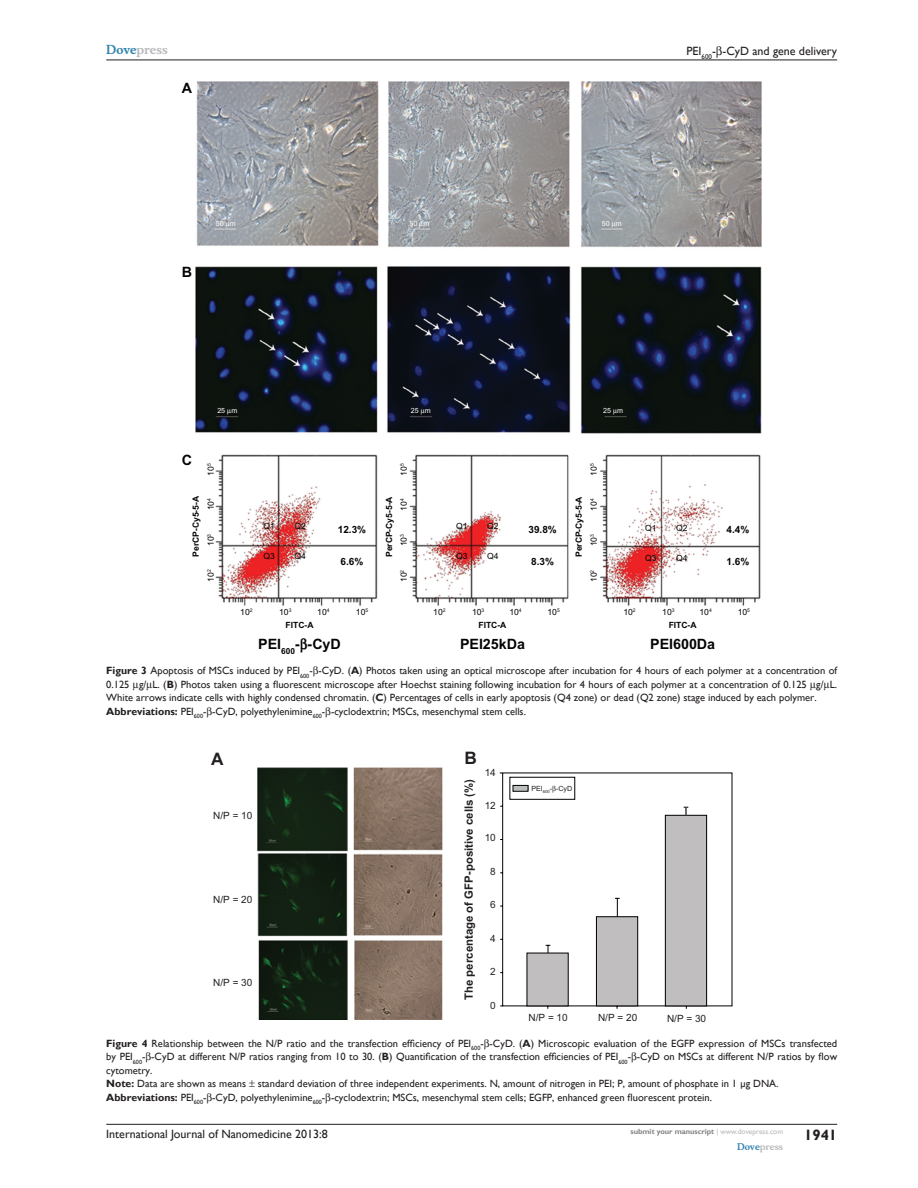
<style>
.page{position:relative;width:918px;height:1188px;background:#fff}
.page>*{position:absolute;margin:0;border:0;box-sizing:border-box;transform-origin:0 0}
.t1{font:700 17.25px "Arial";color:#231f20}
.t2{font:700 15px "Gill Sans";color:#231f20}
.t3{font:700 14.25px "Arial";color:#040503}
.t4{font:12px "Gill Sans";color:#231f20}
.t5{font:700 12px "Musee";color:#b8b9bc}
.t6{font:700 11.4px "Arial";color:#231f20}
.FC{font:10.5px/13.5px "Gill Sans";color:#231f20;text-align:justify}
.FigSNRI{font:10.5px "Gill Sans";color:#231f20}
.t7{font:10.05px "Arial";color:#231f20}
.t8{font:700 10.05px "Arial";color:#040503}
.t9{font:700 9px "Musee";color:#b8b9bc}
.t10{font:8.55px "Arial";color:#040503}
.t11{font:700 8.55px "Arial";color:#040503}
.t12{font:700 7.5px "Gill Sans";color:#808285}
.t13{font:7.2px "Arial";color:#fff}
.t14{font:7.2px "Arial";color:#231f20}
.s1{color:#3485ae}
.s2{font-weight:700}
.s3{font-weight:400;color:#b8b9bc}
</style>
<div class="page">
<svg style="left:499px;top:772px;width:233px;height:237px"></svg>
<img style="left:257px;top:768px;width:186px;height:252px">
<img style="left:196px;top:81px;width:566px;height:525px">
<hr style="left:106px;top:1124px;width:731px;height:1px;background:#231f20">
<hr style="left:106px;top:60px;width:731px;height:1px;background:#231f20">
<svg style="left:509px;top:777px;width:198px;height:230px"></svg>
<svg style="left:226px;top:222px;width:4px;height:5px"></svg>
<svg style="left:419px;top:222px;width:4px;height:5px"></svg>
<svg style="left:612px;top:222px;width:4px;height:5px"></svg>
<svg style="left:227px;top:409px;width:4px;height:6px"></svg>
<svg style="left:421px;top:409px;width:4px;height:6px"></svg>
<svg style="left:613px;top:409px;width:4px;height:6px"></svg>
<p class="t5" style="left:106px;top:43px;width:63px"><span class="s1">Dove</span>press</p>
<p class="t3" style="left:182px;top:80px;width:12px">A</p>
<p class="t3" style="left:182px;top:264px;width:12px">B</p>
<p class="t13" style="left:216px;top:219px;width:21px">50 m</p>
<p class="t13" style="left:409px;top:219px;width:21px">50 m</p>
<p class="t13" style="left:602px;top:219px;width:21px">50 m</p>
<p class="t4" style="left:686px;top:44px;width:152px">PEI<sub>600</sub>- -CyD and gene delivery</p>
<p class="t13" style="left:217px;top:406px;width:21px">25 m</p>
<p class="t13" style="left:411px;top:406px;width:21px">25 m</p>
<p class="t13" style="left:603px;top:406px;width:21px">25 m</p>
<p class="t3" style="left:182px;top:451px;width:12px">C</p>
<p class="t10" style="left:206px;top:476px;width:14px;rotate:-90deg">10<sup>5</sup></p>
<p class="t10" style="left:399px;top:476px;width:14px;rotate:-90deg">10<sup>5</sup></p>
<p class="t10" style="left:589px;top:476px;width:14px;rotate:-90deg">10<sup>5</sup></p>
<p class="t11" style="left:191px;top:557px;width:62px;rotate:-90deg">PerCP-Cy5-5-A</p>
<p class="t10" style="left:206px;top:510px;width:14px;rotate:-90deg">10<sup>4</sup></p>
<p class="t10" style="left:206px;top:546px;width:14px;rotate:-90deg">10<sup>3</sup></p>
<p class="t10" style="left:263px;top:521px;width:13px">Q1</p>
<p class="t10" style="left:294px;top:521px;width:13px">Q2</p>
<p class="t10" style="left:263px;top:552px;width:13px">Q3</p>
<p class="t10" style="left:294px;top:552px;width:13px">Q4</p>
<p class="t8" style="left:338px;top:524px;width:30px">12.3%</p>
<p class="t8" style="left:341px;top:555px;width:24px">6.6%</p>
<p class="t11" style="left:384px;top:557px;width:62px;rotate:-90deg">PerCP-Cy5-5-A</p>
<p class="t10" style="left:399px;top:511px;width:14px;rotate:-90deg">10<sup>4</sup></p>
<p class="t10" style="left:399px;top:546px;width:14px;rotate:-90deg">10<sup>3</sup></p>
<p class="t10" style="left:456px;top:521px;width:13px">Q1</p>
<p class="t10" style="left:487px;top:521px;width:13px">Q2</p>
<p class="t10" style="left:456px;top:552px;width:13px">Q3</p>
<p class="t10" style="left:487px;top:552px;width:13px">Q4</p>
<p class="t8" style="left:528px;top:524px;width:30px">39.8%</p>
<p class="t8" style="left:531px;top:555px;width:24px">8.3%</p>
<p class="t11" style="left:574px;top:557px;width:62px;rotate:-90deg">PerCP-Cy5-5-A</p>
<p class="t10" style="left:589px;top:511px;width:14px;rotate:-90deg">10<sup>4</sup></p>
<p class="t10" style="left:589px;top:546px;width:14px;rotate:-90deg">10<sup>3</sup></p>
<p class="t10" style="left:645px;top:523px;width:13px">Q1</p>
<p class="t10" style="left:676px;top:523px;width:13px">Q2</p>
<p class="t10" style="left:645px;top:553px;width:13px">Q3</p>
<p class="t10" style="left:676px;top:553px;width:13px">Q4</p>
<p class="t8" style="left:727px;top:524px;width:24px">4.4%</p>
<p class="t8" style="left:727px;top:555px;width:24px">1.6%</p>
<p class="t10" style="left:206px;top:582px;width:14px;rotate:-90deg">10<sup>2</sup></p>
<p class="t10" style="left:399px;top:582px;width:14px;rotate:-90deg">10<sup>2</sup></p>
<p class="t10" style="left:589px;top:582px;width:14px;rotate:-90deg">10<sup>2</sup></p>
<p class="t10" style="left:240px;top:607px;width:14px">10<sup>2</sup></p>
<p class="t10" style="left:279px;top:607px;width:14px">10<sup>3</sup></p>
<p class="t10" style="left:317px;top:607px;width:14px">10<sup>4</sup></p>
<p class="t11" style="left:286px;top:620px;width:30px">FITC-A</p>
<p class="t10" style="left:356px;top:607px;width:14px">10<sup>5</sup></p>
<p class="t10" style="left:433px;top:607px;width:14px">10<sup>2</sup></p>
<p class="t10" style="left:472px;top:607px;width:14px">10<sup>3</sup></p>
<p class="t10" style="left:509px;top:607px;width:14px">10<sup>4</sup></p>
<p class="t11" style="left:478px;top:620px;width:30px">FITC-A</p>
<p class="t10" style="left:548px;top:607px;width:14px">10<sup>5</sup></p>
<p class="t10" style="left:623px;top:607px;width:14px">10<sup>2</sup></p>
<p class="t10" style="left:662px;top:607px;width:14px">10<sup>3</sup></p>
<p class="t10" style="left:700px;top:607px;width:14px">10<sup>4</sup></p>
<p class="t11" style="left:669px;top:620px;width:30px">FITC-A</p>
<p class="t10" style="left:738px;top:607px;width:14px">10<sup>5</sup></p>
<p class="t3" style="left:258px;top:636px;width:84px">PEI<sub>600</sub>- -CyD</p>
<p class="t3" style="left:460px;top:636px;width:66px">PEI25kDa</p>
<p class="t3" style="left:650px;top:636px;width:66px">PEI600Da</p>
<p class="FC" style="left:106px;top:664px;width:732px"><span class="s2">Figure 3</span> Apoptosis of MSCs induced by PEI<sub>600</sub>- -CyD. (<span class="s2">A</span>) Photos taken using an optical microscope after incubation for 4 hours of each polymer at a concentration of 0.125 g/ L. (<span class="s2">B</span>) Photos taken using a fluorescent microscope after Hoechst staining following incubation for 4 hours of each polymer at a concentration of 0.125 g/ L.<br>White arrows indicate cells with highly condensed chromatin. (<span class="s2">C</span>) Percentages of cells in early apoptosis (Q4 zone) or dead (Q2 zone) stage induced by each polymer.</p>
<p class="FigSNRI" style="left:106px;top:705px;width:421px"><span class="s2">Abbreviations:</span> PEI<sub>600</sub>- -CyD, polyethylenimine<sub>600</sub>- -cyclodextrin; MSCs, mesenchymal stem cells.</p>
<p class="t1" style="left:211px;top:749px;width:14px">A</p>
<p class="t1" style="left:464px;top:748px;width:14px">B</p>
<p class="t7" style="left:485px;top:767px;width:13px">14</p>
<p class="t6" style="left:462px;top:1000px;width:223px;rotate:-90deg">The percentage of GFP-positive cells (%)</p>
<p class="FC" style="left:106px;top:1036px;width:732px"><span class="s2">Figure 4</span> Relationship between the N/P ratio and the transfection efficiency of PEI<sub>600</sub>- -CyD. (<span class="s2">A</span>) Microscopic evaluation of the EGFP expression of MSCs transfected by PEI<sub>600</sub>- -CyD at different N/P ratios ranging from 10 to 30. (<span class="s2">B</span>) Quantification of the transfection efficiencies of PEI<sub>600</sub>- -CyD on MSCs at different N/P ratios by flow cytometry.</p>
<p class="FC" style="left:106px;top:1077px;width:674px"><span class="s2">Note:</span> Data are shown as means standard deviation of three independent experiments. N, amount of nitrogen in PEI; P, amount of phosphate in 1 μg DNA.</p>
<p class="FigSNRI" style="left:106px;top:1091px;width:607px"><span class="s2">Abbreviations:</span> PEI<sub>600</sub>- -CyD, polyethylenimine<sub>600</sub>- -cyclodextrin; MSCs, mesenchymal stem cells; EGFP, enhanced green fluorescent protein.</p>
<p class="t14" style="left:531px;top:784px;width:42px">PEI<sub>600</sub>- -CyD</p>
<p class="t7" style="left:485px;top:800px;width:13px">12</p>
<p class="t7" style="left:213px;top:810px;width:41px">N/P = 10</p>
<p class="t7" style="left:485px;top:832px;width:13px">10</p>
<p class="t7" style="left:490px;top:866px;width:7px">8</p>
<p class="t7" style="left:213px;top:894px;width:41px">N/P = 20</p>
<p class="t7" style="left:490px;top:899px;width:7px">6</p>
<p class="t7" style="left:490px;top:933px;width:7px">4</p>
<p class="t7" style="left:490px;top:966px;width:7px">2</p>
<p class="t7" style="left:213px;top:977px;width:41px">N/P = 30</p>
<p class="t7" style="left:490px;top:1000px;width:7px">0</p>
<p class="t7" style="left:598px;top:1012px;width:41px">N/P = 20</p>
<p class="t7" style="left:529px;top:1012px;width:41px">N/P = 10</p>
<p class="t7" style="left:667px;top:1012px;width:41px">N/P = 30</p>
<p class="t4" style="left:106px;top:1127px;width:223px">International Journal of Nanomedicine 2013:8</p>
<p class="t12" style="left:631px;top:1127px;width:154px">submit your manuscript <span class="s3">| www.dovepress.com</span></p>
<p class="t9" style="left:737px;top:1141px;width:48px"><span class="s1">Dove</span>press</p>
<h2 class="t2" style="left:804px;top:1126px;width:35px">1941</h2>
</div>
